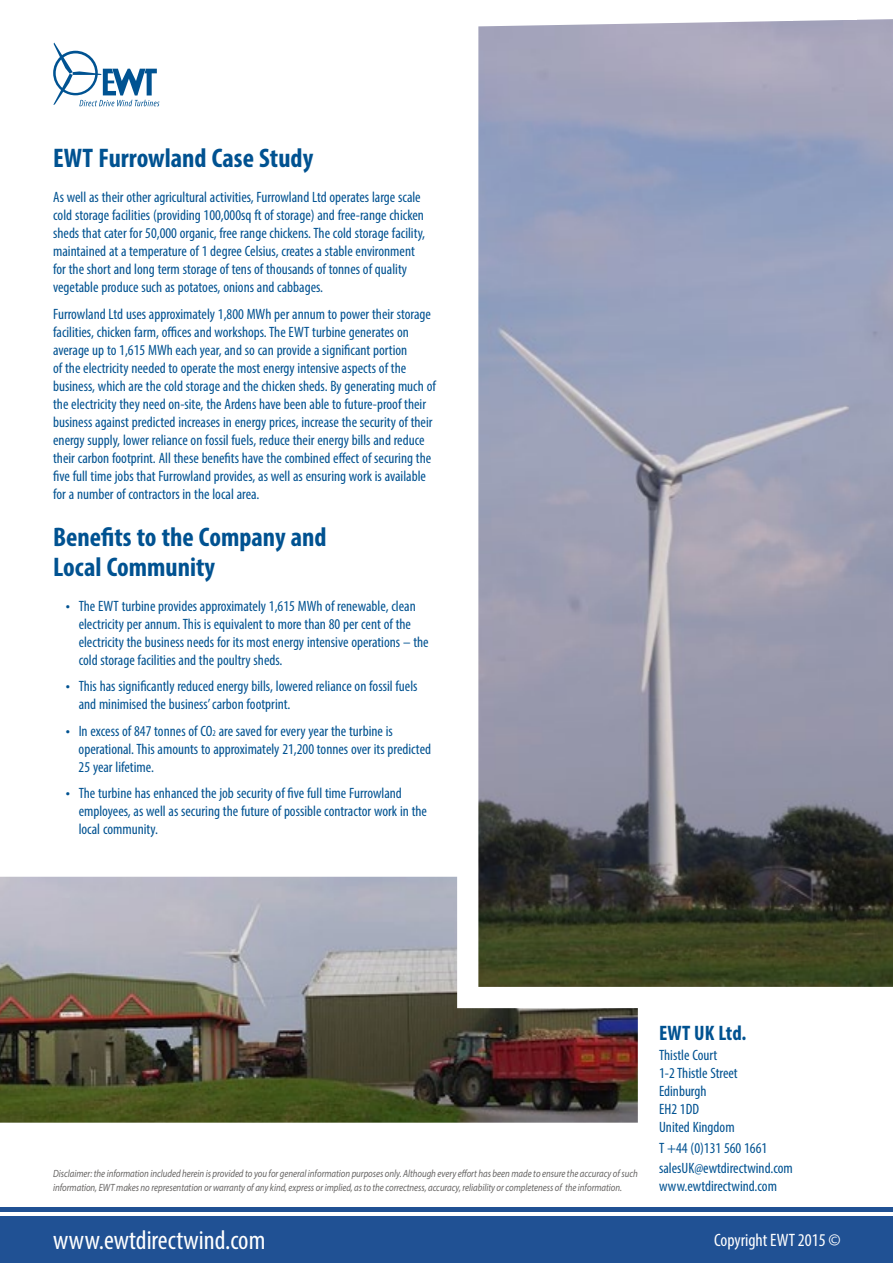
<style>
.page{position:relative;width:893px;height:1263px;background:#fff}
.page>*{position:absolute;margin:0;border:0;box-sizing:border-box;transform-origin:0 0}
.t1{font:700 condensed 27px/30px "Myriad Pro";color:#005291}
.t2{font:condensed 27px "Myriad Pro";color:#fff}
.t3{font:700 condensed 21px "Myriad Pro";color:#005291}
.t4{font:condensed 18px "Myriad Pro";color:#fff}
.t5{font:condensed 15px/18px "Myriad Pro";color:#005291}
.t6{font:italic 10.5px/13.5px "Myriad Pro";letter-spacing:-.005em;color:#666463;scale:.84 1}
.s1{font-size:16.5px}
.s2{font-size:8.7px}
</style>
<div class="page">
<div style="left:0;top:1216px;width:893px;height:47px;background:#205194"></div>
<svg style="left:53px;top:43px;width:106px;height:63px"></svg>
<hr style="left:0;top:1208px;width:893px;height:4px;background:#205194">
<img style="left:478px;top:19px;width:415px;height:968px">
<img style="left:0;top:877px;width:638px;height:246px">
<h1 class="t1" style="left:53px;top:143px;width:262px">EWT Furrowland Case Study</h1>
<p class="t5" style="left:53px;top:188px;width:373px">As well as their other agricultural activities, Furrowland Ltd operates large scale cold storage facilities (providing 100,000sq ft of storage) and free-range chicken sheds that cater for 50,000 organic, free range chickens. The cold storage facility, maintained at a temperature of 1 degree Celsius, creates a stable environment for the short and long term storage of tens of thousands of tonnes of quality vegetable produce such as potatoes, onions and cabbages.</p>
<p class="t5" style="left:53px;top:304px;width:384px">Furrowland Ltd uses approximately 1,800 MWh per annum to power their storage facilities, chicken farm, offices and workshops. The EWT turbine generates on average up to 1,615 MWh each year, and so can provide a significant portion<br>of the electricity needed to operate the most energy intensive aspects of the business, which are the cold storage and the chicken sheds. By generating much of the electricity they need on-site, the Ardens have been able to future-proof their business against predicted increases in energy prices, increase the security of their energy supply, lower reliance on fossil fuels, reduce their energy bills and reduce their carbon footprint. All these benefits have the combined effect of securing the five full time jobs that Furrowland provides, as well as ensuring work is available for a number of contractors in the local area.</p>
<h1 class="t1" style="left:53px;top:521px;width:275px">Benefits to the Company and<br>Local Community</h1>
<p class="t5" style="left:79px;top:596px;width:352px;text-indent:-13px"><span class="s1">•</span> The EWT turbine provides approximately 1,615 MWh of renewable, clean electricity per annum. This is equivalent to more than 80 per cent of the electricity the business needs for its most energy intensive operations – the cold storage facilities and the poultry sheds.</p>
<p class="t5" style="left:79px;top:677px;width:340px;text-indent:-13px"><span class="s1">•</span> This has significantly reduced energy bills, lowered reliance on fossil fuels and minimised the business’ carbon footprint.</p>
<p class="t5" style="left:79px;top:721px;width:354px;text-indent:-13px"><span class="s1">•</span> In excess of 847 tonnes of CO<span class="s2">2</span> are saved for every year the turbine is operational. This amounts to approximately 21,200 tonnes over its predicted<br>25 year lifetime.</p>
<p class="t5" style="left:79px;top:784px;width:350px;text-indent:-13px"><span class="s1">•</span> The turbine has enhanced the job security of five full time Furrowland employees, as well as securing the future of possible contractor work in the local community.</p>
<p class="t6" style="left:53px;top:1167px;width:697px">Disclaimer: the information included herein is provided to you for general information purposes only. Although every effort has been made to ensure the accuracy of such information, EWT makes no representation or warranty of any kind, express or implied, as to the correctness, accuracy, reliability or completeness of the information.</p>
<h2 class="t3" style="left:659px;top:1020px;width:89px">EWT UK Ltd.</h2>
<p class="t5" style="left:659px;top:1046px;width:80px">Thistle Court<br>1-2 Thistle Street<br>Edinburgh<br>EH2 1DD<br>United Kingdom</p>
<p class="t5" style="left:659px;top:1137px;width:135px;line-height:20.1px">T +44 (0)131 560 1661 salesUK@ewtdirectwind.com</p>
<p class="t5" style="left:659px;top:1176px;width:119px">www.ewtdirectwind.com</p>
<h1 class="t2" style="left:53px;top:1223px;width:214px">www.ewtdirectwind.com</h1>
<p class="t4" style="left:714px;top:1229px;width:128px">Copyright EWT 2015 ©</p>
</div>
